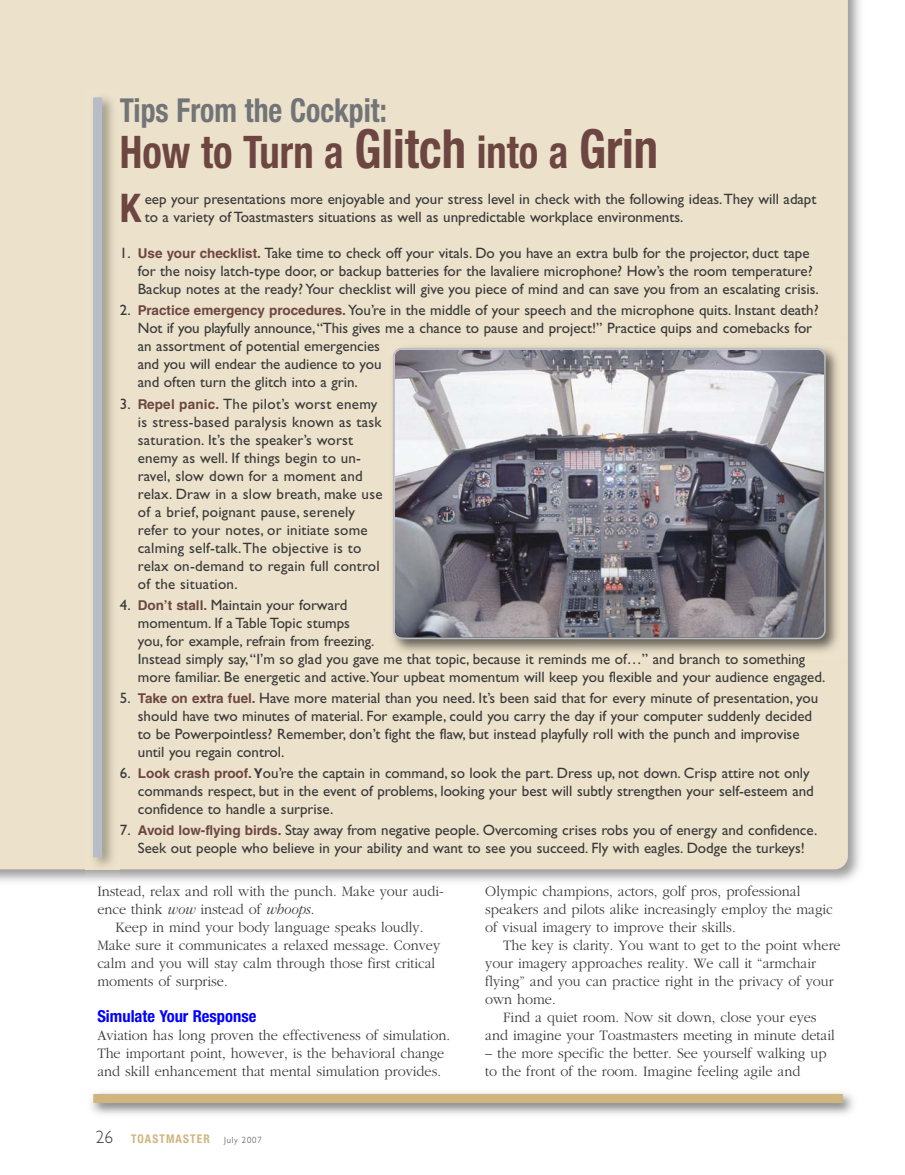
<style>
.page{position:relative;width:905px;height:1175px;background:#fff}
.page>*{position:absolute;margin:0;border:0;box-sizing:border-box;transform-origin:0 0}
.t1{font:700 condensed 45px "Helvetica Neue LT Std";color:#6d4641;scale:.9 1}
.t2{font:700 condensed 39.45px "Helvetica Neue LT Std";color:#6d4641}
.t3{font:700 condensed 33px "Helvetica Neue LT Std";color:#727477;scale:.9 1}
.t4{font:700 condensed 16.5px "Helvetica Neue LT Std";color:#00f}
.t5{font:15px/18px "Gill Sans";color:#393839}
.t6{font:300 15px/18px "ITC Garamond Std";color:#393839;scale:.95 1}
.t7{font:700 condensed 12px "Helvetica Neue LT Std";letter-spacing:.1em;color:#d0b57d;scale:.95 1}
.s1{font-size:54px}
.s2{font-family:"Helvetica LT Std";font-weight:700;font-size:13.5px;color:#6d4641}
.s3{font-family:"Helvetica LT Std";font-weight:700;font-size:13.5px}
.s4{font-style:italic}
.s5{font-family:"Gill Sans";font-weight:300;font-stretch:normal;font-size:18px;color:#393839}
.s6{font-family:"Gill Sans";font-weight:300;font-stretch:normal;font-size:9px;color:#393839}
</style>
<div class="page">
<img style="left:0;top:0;width:860px;height:882px">
<div style="left:0;top:0;width:847px;height:869px;background:#ece2cb"></div>
<img style="left:85px;top:89px;width:35px;height:786px">
<div style="left:93px;top:97px;width:9px;height:760px;background:#b6bdc9"></div>
<div style="left:93px;top:1094px;width:749px;height:8px;background:#d0b57d"></div>
<img style="left:386px;top:341px;width:459px;height:318px">
<svg style="left:393px;top:348px;width:432px;height:291px;background:#8c8b93"></svg>
<h3 class="t3" style="left:120px;top:98px;width:298px">Tips From the Cockpit:</h3>
<h1 class="t1" style="left:120px;top:136px;width:599px">How to Turn a <span class="s1">Glitch</span> into a <span class="s1">Grin</span></h1>
<h2 class="t2" style="left:120px;top:194px;width:23px">K</h2>
<p class="t5" style="left:145px;top:192px;width:673px">eep your presentations more enjoyable and your stress level in check with the following ideas.They will adapt to a variety of Toastmasters situations as well as unpredictable workplace environments.</p>
<p class="t5" style="left:138px;top:246px;width:682px;text-indent:-18px">1. <span class="s2">Use your checklist.</span> Take time to check off your vitals. Do you have an extra bulb for the projector, duct tape for the noisy latch-type door, or backup batteries for the lavaliere microphone? How’s the room temperature?<br>Backup notes at the ready? Your checklist will give you piece of mind and can save you from an escalating crisis.</p>
<p class="t5" style="left:138px;top:303px;width:682px;text-indent:-18px">2. <span class="s2">Practice emergency procedures.</span> You’re in the middle of your speech and the microphone quits. Instant death?<br>Not if you playfully announce,“This gives me a chance to pause and project!” Practice quips and comebacks for an assortment of potential emergencies<br>and you will endear the audience to you<br>and often turn the glitch into a grin.</p>
<p class="t5" style="left:138px;top:396px;width:246px;text-indent:-18px">3. <span class="s2">Repel panic.</span> The pilot’s worst enemy is stress-based paralysis known as task saturation. It’s the speaker’s worst enemy as well. If things begin to un&shy;ravel, slow down for a moment and relax. Draw in a slow breath, make use of a brief, poignant pause, serenely refer to your notes, or initiate some calming self-talk.The objective is to relax on-demand to regain full control of the situation.</p>
<p class="t5" style="left:138px;top:597px;width:689px;text-indent:-18px">4. <span class="s2">Don’t stall.</span> Maintain your forward<br>momentum. If a Table Topic stumps<br>you, for example, refrain from freezing.<br>Instead simply say,“I’m so glad you gave me that topic, because it reminds me of…” and branch to something more familiar. Be energetic and active.Your upbeat momentum will keep you flexible and your audience engaged.</p>
<p class="t5" style="left:138px;top:690px;width:681px;text-indent:-18px">5. <span class="s2">Take on extra fuel.</span> Have more material than you need. It’s been said that for every minute of presentation, you should have two minutes of material. For example, could you carry the day if your computer suddenly decided to be Powerpointless? Remember, don’t fight the flaw, but instead playfully roll with the punch and improvise until you regain control.</p>
<p class="t5" style="left:138px;top:765px;width:677px;text-indent:-18px">6. <span class="s2">Look crash proof.</span><span class="s3">Y</span>ou’re the captain in command, so look the part. Dress up, not down. Crisp attire not only commands respect, but in the event of problems, looking your best will subtly strengthen your self-esteem and confidence to handle a surprise.</p>
<p class="t5" style="left:120px;top:822px;width:699px;text-align:center">7. <span class="s2">Avoid low-flying birds.</span> Stay away from negative people. Overcoming crises robs you of energy and confidence.<br>Seek out people who believe in your ability and want to see you succeed. Fly with eagles. Dodge the turkeys!</p>
<p class="t6" style="left:97px;top:883px;width:366px">Instead, relax and roll with the punch. Make your audi&shy;ence think <span class="s4">wow</span> instead of <span class="s4">whoops</span>.</p>
<p class="t6" style="left:97px;top:919px;width:362px;text-indent:18px">Keep in mind your body language speaks loudly.<br>Make sure it communicates a relaxed message. Convey calm and you will stay calm through those first critical moments of surprise.</p>
<p class="t4" style="left:97px;top:1010px;width:160px">Simulate Your Response</p>
<p class="t6" style="left:97px;top:1027px;width:373px">Aviation has long proven the effectiveness of simulation.<br>The important point, however, is the behavioral change and skill enhancement that mental simulation provides.</p>
<p class="t7" style="left:96px;top:1134px;width:176px"><span class="s5">26</span> TOASTMASTER <span class="s6">July 2007</span></p>
<p class="t6" style="left:485px;top:883px;width:367px">Olympic champions, actors, golf pros, professional speakers and pilots alike increasingly employ the magic of visual imagery to improve their skills.</p>
<p class="t6" style="left:503px;top:937px;width:357px">The key is clarity. You want to get to the point where</p>
<p class="t6" style="left:485px;top:955px;width:349px">your imagery approaches reality. We call it “armchair</p>
<p class="t6" style="left:485px;top:973px;width:368px">flying” and you can practice right in the privacy of your</p>
<p class="t6" style="left:485px;top:991px;width:76px">own home.</p>
<p class="t6" style="left:503px;top:1009px;width:331px">Find a quiet room. Now sit down, close your eyes</p>
<p class="t6" style="left:485px;top:1027px;width:369px">and imagine your Toastmasters meeting in minute detail</p>
<p class="t6" style="left:485px;top:1045px;width:361px">– the more specific the better. See yourself walking up to the front of the room. Imagine feeling agile and</p>
</div>
